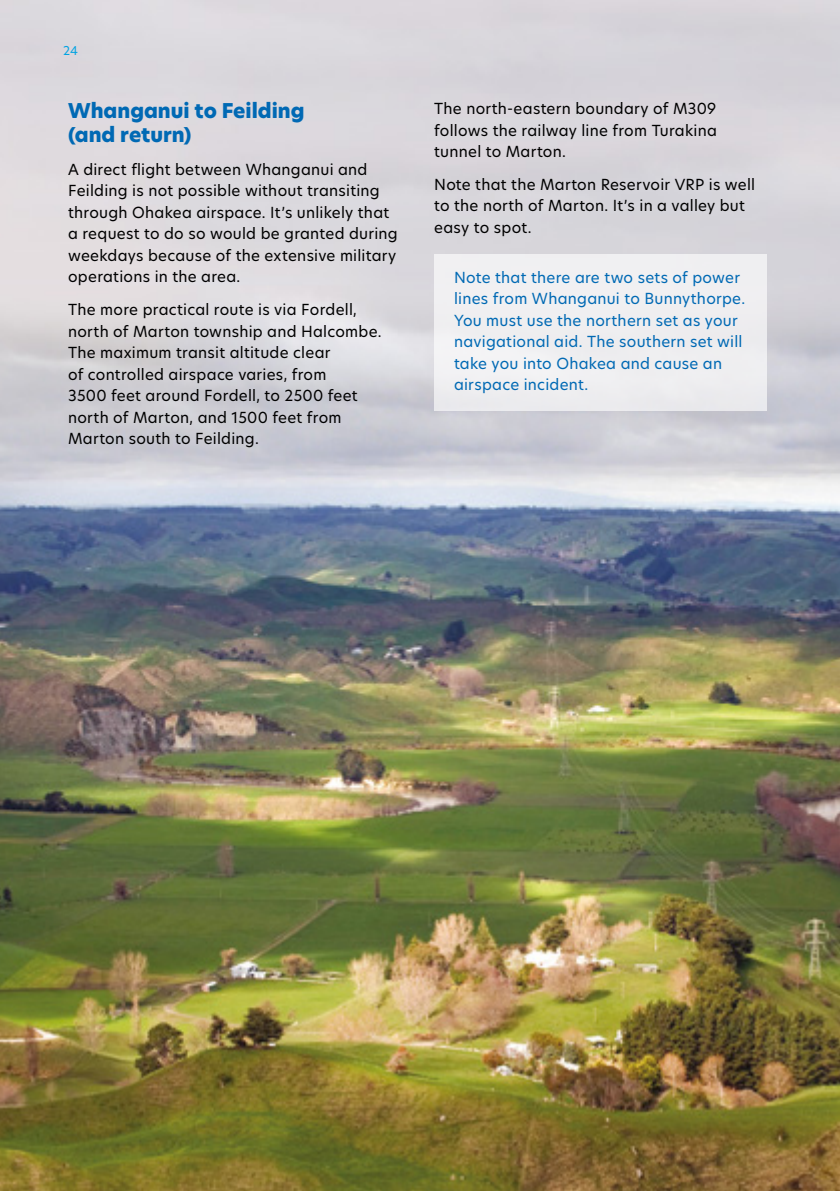
<style>
.page{position:relative;width:840px;height:1191px;background:#fff}
.page>*{position:absolute;margin:0;border:0;box-sizing:border-box;transform-origin:0 0}
.H2_Blue{font:800 20px/24px "New Hero";color:#0069b4}
.Body{font:15px/21.6px "New Hero";letter-spacing:.015em;color:#000}
.Body-2{font:15px/21.6px "New Hero";letter-spacing:.015em;color:#0069b4}
.Folio_Blue{font:12px "New Hero";color:#00a3e2}
</style>
<div class="page">
<img style="left:0;top:0;width:839px;height:1191px">
<div style="left:434px;top:254px;width:331px;height:156px;background:#efeff1"></div>
<p class="Folio_Blue" style="left:63px;top:42px;width:16px">24</p>
<p class="H2_Blue" style="left:68px;top:99px;width:238px">Whanganui to Feilding (and return)</p>
<p class="Body" style="left:68px;top:158px;width:331px">A direct flight between Whanganui and Feilding is not possible without transiting through Ohakea airspace. It’s unlikely that a request to do so would be granted during weekdays because of the extensive military operations in the area.</p>
<p class="Body" style="left:68px;top:299px;width:315px">The more practical route is via Fordell, north of Marton township and Halcombe.<br>The maximum transit altitude clear<br>of controlled airspace varies, from<br>3500 feet around Fordell, to 2500 feet north of Marton, and 1500 feet from Marton south to Feilding.</p>
<p class="Body" style="left:434px;top:97px;width:284px;text-align:justify">The north-eastern boundary of M309 follows the railway line from Turakina tunnel to Marton.</p>
<p class="Body" style="left:434px;top:173px;width:322px">Note that the Marton Reservoir VRP is well to the north of Marton. It’s in a valley but easy to spot.</p>
<p class="Body-2" style="left:454px;top:266px;width:292px">Note that there are two sets of power lines from Whanganui to Bunnythorpe.<br>You must use the northern set as your navigational aid. The southern set will take you into Ohakea and cause an airspace incident.</p>
</div>
